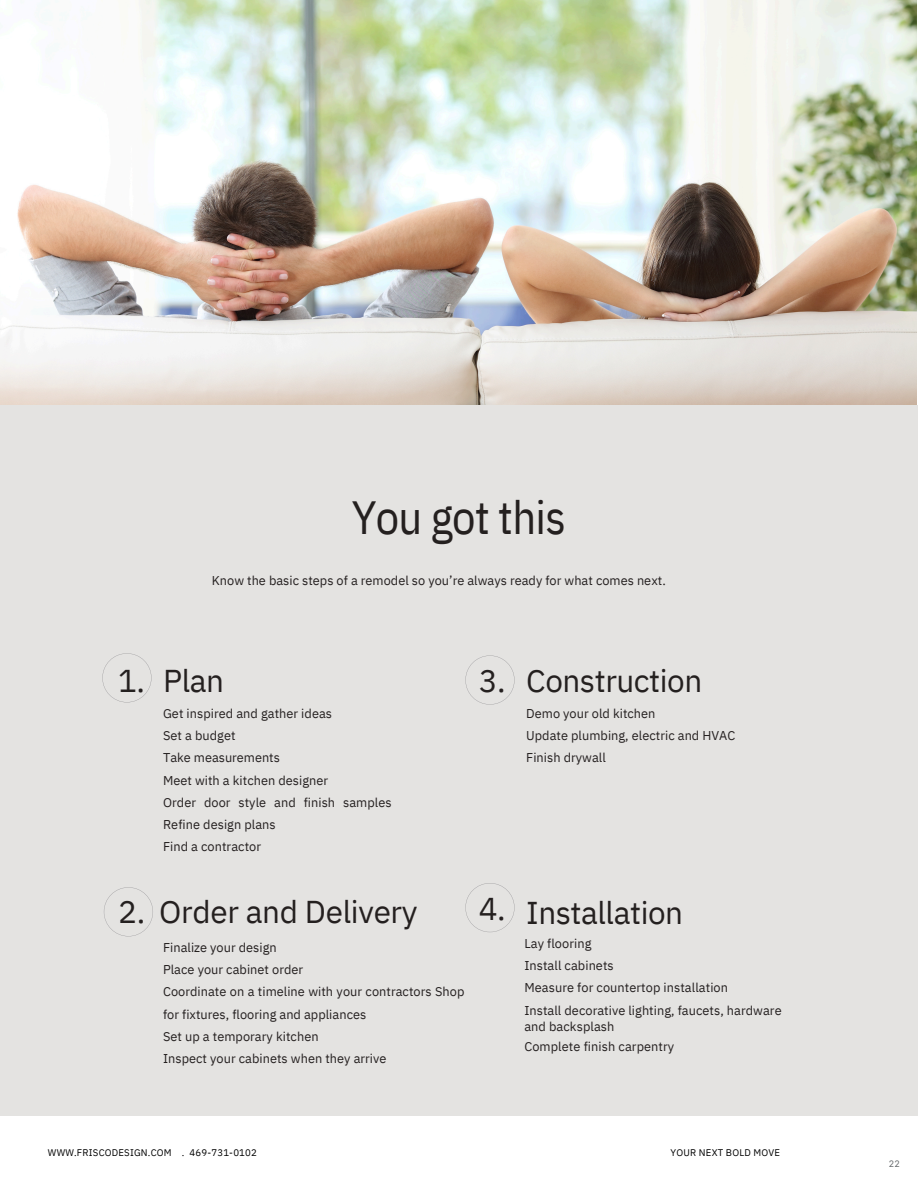
<style>
.page{position:relative;width:918px;height:1188px;background:#fff}
.page>*{position:absolute;margin:0;border:0;box-sizing:border-box;transform-origin:0 0}
.t1{font:46.5px "IBM Plex Sans Cond";letter-spacing:-.015em;color:#231f20}
.t2{font:31.5px "IBM Plex Sans";letter-spacing:-.015em;color:#231f20}
.t3{font:12.75px/22.4px "IBM Plex Sans";letter-spacing:.005em;color:#231f20}
.t4{font:9.6px "IBM Plex Sans";letter-spacing:.02em;color:#000}
.t5{font:9px "Inter";color:#616567}
</style>
<div class="page">
<img style="left:0;top:0;width:917px;height:405px">
<div style="left:0;top:405px;width:918px;height:710px;background:#e4e3e1"></div>
<h3 class="t1" style="left:352px;top:487px;width:216px">You got this</h3>
<h3 class="t3" style="left:212px;top:569px;width:455px">Know the basic steps of a remodel so you’re always ready for what comes next.</h3>
<h1 class="t2" style="left:118px;top:660px;width:28px">1.</h1>
<h3 class="t2" style="left:163px;top:659px;width:62px">Plan</h3>
<h2 class="t3" style="left:163px;top:702px;width:230px">Get inspired and gather ideas<br>Set a budget<br>Take measurements<br>Meet with a kitchen designer<br>Order door style and finish samples<br>Refine design plans<br>Find a contractor</h2>
<h3 class="t2" style="left:479px;top:660px;width:225px">3. Construction</h3>
<h2 class="t3" style="left:526px;top:702px;width:211px">Demo your old kitchen<br>Update plumbing, electric and HVAC<br>Finish drywall</h2>
<h2 class="t2" style="left:118px;top:891px;width:301px">2. Order and Delivery</h2>
<h2 class="t2" style="left:479px;top:888px;width:28px">4.</h2>
<h2 class="t3" style="left:163px;top:936px;width:303px">Finalize your design<br>Place your cabinet order<br>Coordinate on a timeline with your contractors Shop for fixtures, flooring and appliances<br>Set up a temporary kitchen<br>Inspect your cabinets when they arrive</h2>
<h2 class="t2" style="left:526px;top:891px;width:158px">Installation</h2>
<h3 class="t3" style="left:524px;top:932px;width:259px">Lay flooring<br>Install cabinets<br>Measure for countertop installation<br>Install decorative lighting, faucets, hardware</h3>
<h3 class="t3" style="left:524px;top:1016px;width:151px;line-height:20.2px">and backsplash<br>Complete finish carpentry</h3>
<p class="t4" style="left:48px;top:1146px;width:211px">WWW.FRISCODESIGN.COM . 469-731-0102</p>
<p class="t4" style="left:671px;top:1146px;width:111px">YOUR NEXT BOLD MOVE</p>
<p class="t5" style="left:889px;top:1158px;width:13px">22</p>
</div>
